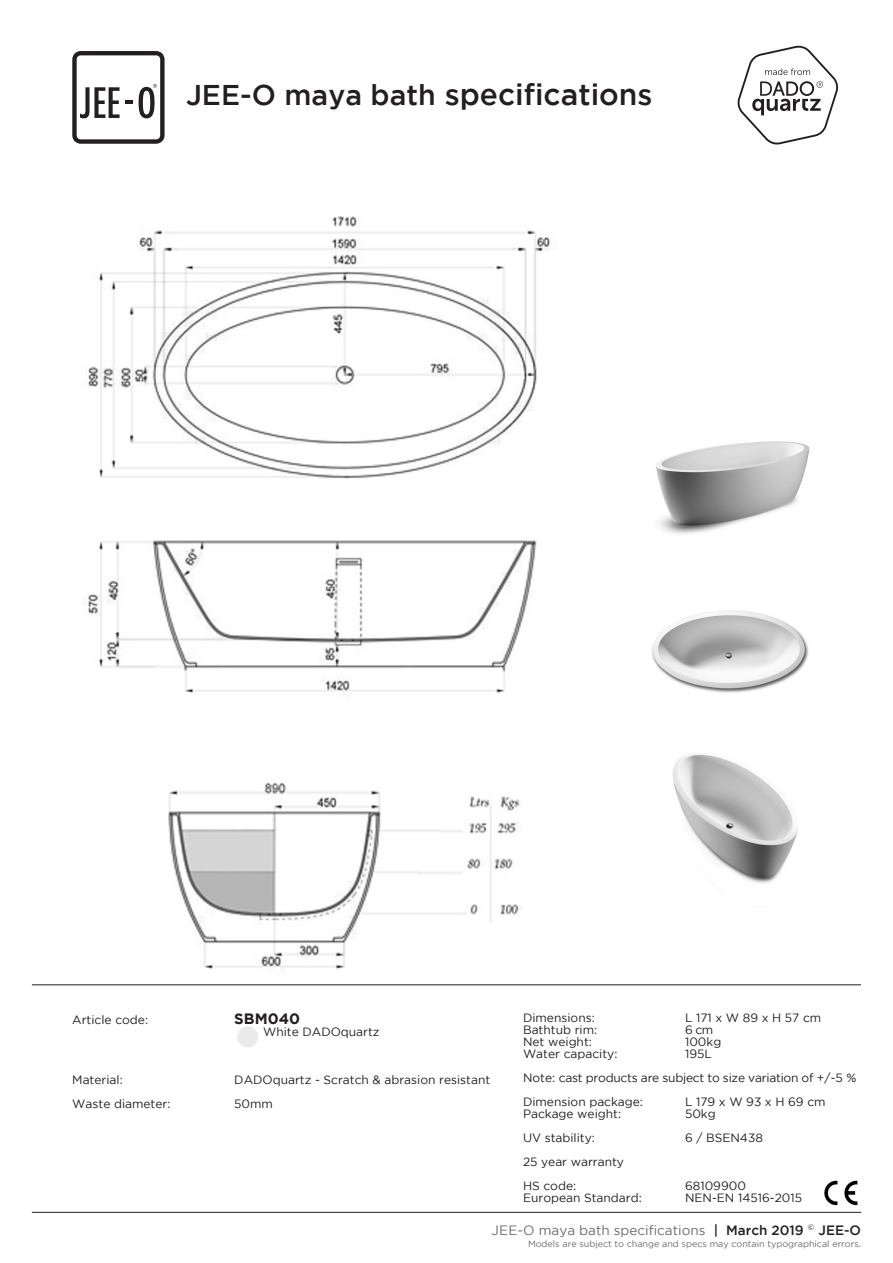
<style>
.page{position:relative;width:893px;height:1263px;background:#fff}
.page>*{position:absolute;margin:0;border:0;box-sizing:border-box;transform-origin:0 0}
.t1{font:500 30px "Gotham";color:#231f20}
.t2{font:700 15px "Gotham";color:#231f20}
.t3{font:13.5px "Gotham";color:#6c6d70}
.t4{font:12px "Gotham";color:#231f20}
.t5{font:12px "Gotham";letter-spacing:-.02em;color:#231f20}
.t6{font:9px "Gotham";color:#6c6d70}
.s1{font-size:28.5px}
.s2{font-weight:500;color:#231f20}
</style>
<div class="page">
<hr style="left:32px;top:1212px;width:829px;height:1px;background:#231f20">
<img style="left:85px;top:216px;width:466px;height:754px">
<img style="left:656px;top:441px;width:154px;height:93px">
<img style="left:652px;top:610px;width:157px;height:83px">
<img style="left:672px;top:753px;width:126px;height:130px">
<svg style="left:72px;top:51px;width:93px;height:93px"></svg>
<hr style="left:32px;top:984px;width:829px;height:1px;background:#231f20">
<img style="left:824px;top:1180px;width:34px;height:26px">
<img style="left:237px;top:1026px;width:21px;height:21px">
<svg style="left:737px;top:45px;width:101px;height:100px"></svg>
<p class="t1" style="left:186px;top:77px;width:468px"><span class="s1">JEE-O maya bath</span> specifications</p>
<p class="t4" style="left:72px;top:1013px;width:77px">Article code:</p>
<p class="t2" style="left:234px;top:1010px;width:67px">SBM040</p>
<p class="t4" style="left:263px;top:1025px;width:118px">White DADOquartz</p>
<p class="t4" style="left:72px;top:1073px;width:52px">Material:</p>
<p class="t4" style="left:234px;top:1073px;width:257px">DADOquartz - Scratch &amp; abrasion resistant</p>
<p class="t4" style="left:72px;top:1097px;width:100px">Waste diameter:</p>
<p class="t4" style="left:234px;top:1097px;width:40px">50mm</p>
<p class="t4" style="left:523px;top:1011px;width:73px">Dimensions:</p>
<p class="t4" style="left:685px;top:1011px;width:138px">L 171 x W 89 x H 57 cm</p>
<p class="t4" style="left:523px;top:1023px;width:76px">Bathtub rim:</p>
<p class="t4" style="left:685px;top:1023px;width:30px">6 cm</p>
<p class="t4" style="left:523px;top:1035px;width:70px">Net weight:</p>
<p class="t4" style="left:685px;top:1035px;width:38px">100kg</p>
<p class="t4" style="left:523px;top:1047px;width:96px">Water capacity:</p>
<p class="t4" style="left:685px;top:1047px;width:28px">195L</p>
<p class="t5" style="left:523px;top:1071px;width:335px">Note: cast products are subject to size variation of +/-5 %</p>
<p class="t4" style="left:523px;top:1095px;width:121px">Dimension package:</p>
<p class="t4" style="left:685px;top:1095px;width:142px">L 179 x W 93 x H 69 cm</p>
<p class="t4" style="left:523px;top:1107px;width:100px">Package weight:</p>
<p class="t4" style="left:685px;top:1107px;width:32px">50kg</p>
<p class="t4" style="left:523px;top:1131px;width:73px">UV stability:</p>
<p class="t4" style="left:685px;top:1131px;width:79px">6 / BSEN438</p>
<p class="t4" style="left:523px;top:1155px;width:103px">25 year warranty</p>
<p class="t4" style="left:523px;top:1179px;width:55px">HS code:</p>
<p class="t4" style="left:685px;top:1179px;width:62px">68109900</p>
<p class="t4" style="left:523px;top:1191px;width:120px">European Standard:</p>
<p class="t4" style="left:685px;top:1191px;width:119px">NEN-EN 14516-2015</p>
<p class="t3" style="left:491px;top:1222px;width:371px">JEE-O maya bath specifications <span class="s2">| March 2019</span> <sup>©</sup> <span class="s2">JEE-O</span></p>
<p class="t6" style="left:528px;top:1238px;width:335px">Models are subject to change and specs may contain typographical errors.</p>
</div>
